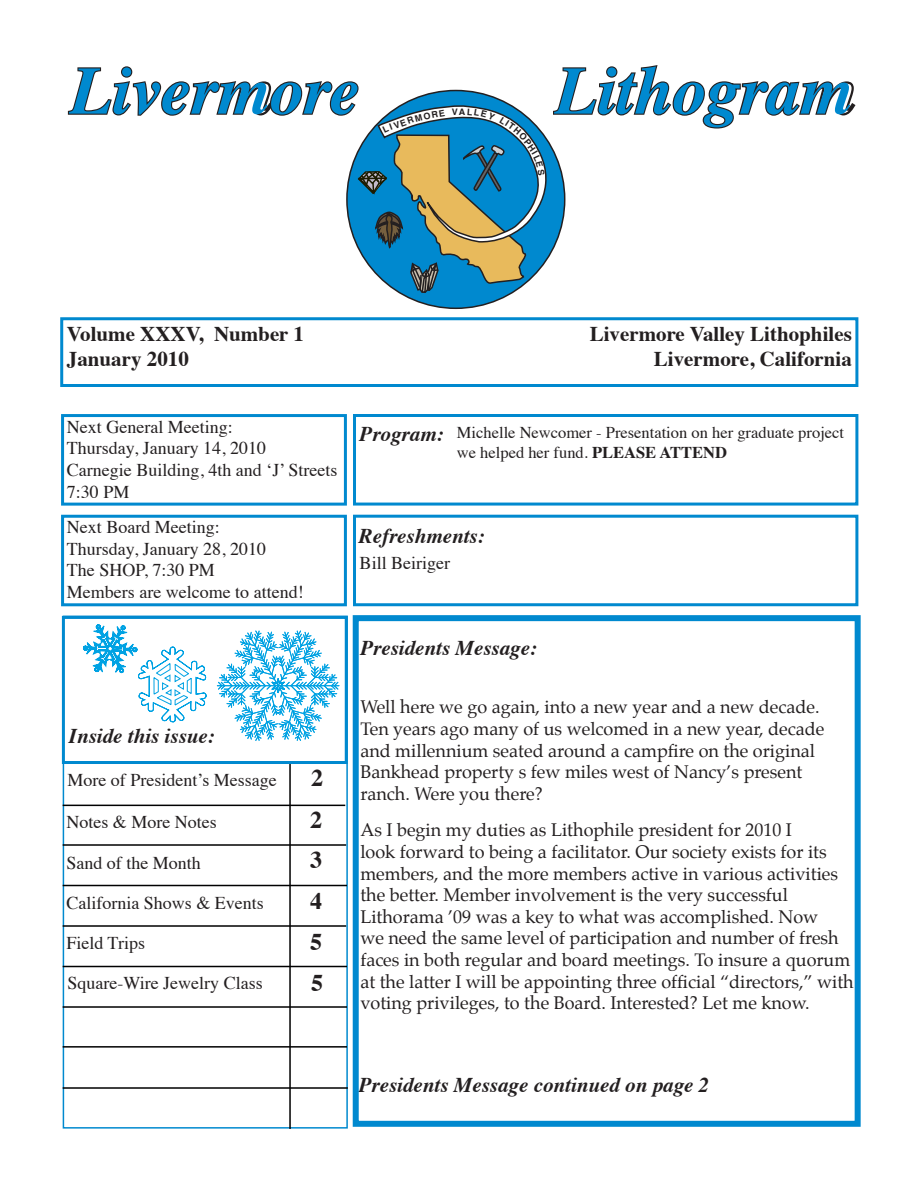
<style>
.page{position:relative;width:918px;height:1188px;background:#fff}
.page>*{position:absolute;margin:0;border:0;box-sizing:border-box;transform-origin:0 0}
.t1{font:italic 700 67.5px "Times";color:#0089cf}
.t2{font:700 24px "Times";color:#231f20}
.t3{font:italic 700 21px "Times";color:#231f20}
.t4{font:700 21px "Times";color:#231f20}
.t5{font:18px/21.6px "Palatino";color:#231f20}
.t6{font:18px "Times";color:#231f20}
.t7{font:16.5px/19.8px "Times";color:#231f20}
.t8{font:700 9px "Helvetica";color:#231f20}
.s1{font-weight:700}
</style>
<div class="page">
<div style="left:61px;top:414px;width:286px;height:92px;border:3px solid #0089cf"></div>
<div style="left:61px;top:515px;width:286px;height:91px;border:3px solid #0089cf"></div>
<svg style="left:62px;top:615px;width:286px;height:514px"></svg>
<hr style="left:289px;top:617px;width:2px;height:512px;background:#000001">
<hr style="left:63px;top:1087px;width:285px;height:2px;background:#000001">
<hr style="left:63px;top:1046px;width:284px;height:2px;background:#000001">
<hr style="left:63px;top:1006px;width:284px;height:2px;background:#000001">
<hr style="left:63px;top:966px;width:284px;height:1px;background:#000001">
<hr style="left:63px;top:925px;width:283px;height:2px;background:#000001">
<hr style="left:63px;top:885px;width:284px;height:1px;background:#000001">
<hr style="left:63px;top:844px;width:283px;height:2px;background:#000001">
<hr style="left:63px;top:805px;width:282px;height:1px;background:#000001">
<div style="left:62px;top:616px;width:286px;height:148px;background:#fff;border:3px solid #0089cf"></div>
<div style="left:353px;top:414px;width:505px;height:92px;border:3px solid #0089cf"></div>
<div style="left:353px;top:515px;width:505px;height:91px;border:3px solid #0089cf"></div>
<div style="left:353px;top:615px;width:508px;height:512px;border:6px solid #0089cf"></div>
<svg style="left:217px;top:630px;width:123px;height:111px"></svg>
<svg style="left:82px;top:605px;width:126px;height:118px"></svg>
<svg style="left:67px;top:65px;width:790px;height:366px"></svg>
<p class="t1" style="left:71px;top:28px;width:290px">Livermore</p>
<p class="t8" style="left:387px;top:121px;width:27px;rotate:-20deg">IVER</p>
<p class="t8" style="left:452px;top:105px;width:15px">VA</p>
<p class="t1" style="left:556px;top:28px;width:298px">Lithogram</p>
<p class="t4" style="left:67px;top:313px;width:239px">Volume XXXV, Number 1</p>
<p class="t4" style="left:67px;top:339px;width:123px">January 2010</p>
<p class="t6" style="left:67px;top:410px;width:167px">Next General Meeting:</p>
<p class="t6" style="left:67px;top:432px;width:201px">Thursday, January 14, 2010</p>
<p class="t6" style="left:67px;top:453px;width:272px">Carnegie Building, 4th and ‘J’ Streets</p>
<p class="t6" style="left:67px;top:475px;width:64px">7:30 PM</p>
<p class="t4" style="left:590px;top:313px;width:264px">Livermore Valley Lithophiles</p>
<p class="t4" style="left:654px;top:339px;width:199px">Livermore, California</p>
<p class="t3" style="left:360px;top:415px;width:85px">Program:</p>
<p class="t7" style="left:457px;top:421px;width:389px">Michelle Newcomer - Presentation on her graduate project we helped her fund. <span class="s1">PLEASE ATTEND</span></p>
<p class="t6" style="left:67px;top:510px;width:154px">Next Board Meeting:</p>
<p class="t6" style="left:67px;top:532px;width:201px">Thursday, January 28, 2010</p>
<p class="t6" style="left:67px;top:554px;width:150px">The SHOP, 7:30 PM</p>
<p class="t6" style="left:67px;top:575px;width:238px">Members are welcome to attend!</p>
<p class="t3" style="left:69px;top:716px;width:147px">Inside this issue:</p>
<p class="t6" style="left:68px;top:764px;width:211px">More of President’s Message</p>
<p class="t2" style="left:311px;top:755px;width:13px">2</p>
<p class="t6" style="left:66px;top:805px;width:152px">Notes &amp; More Notes</p>
<p class="t2" style="left:310px;top:797px;width:13px">2</p>
<p class="t6" style="left:66px;top:846px;width:136px">Sand of the Month</p>
<p class="t2" style="left:310px;top:837px;width:13px">3</p>
<p class="t6" style="left:66px;top:886px;width:199px">California Shows &amp; Events</p>
<p class="t2" style="left:310px;top:878px;width:13px">4</p>
<p class="t6" style="left:66px;top:926px;width:80px">Field Trips</p>
<p class="t2" style="left:310px;top:919px;width:13px">5</p>
<p class="t6" style="left:68px;top:966px;width:197px">Square-Wire Jewelry Class</p>
<p class="t2" style="left:311px;top:960px;width:13px">5</p>
<p class="t3" style="left:359px;top:516px;width:127px">Refreshments:</p>
<p class="t6" style="left:360px;top:547px;width:92px">Bill Beiriger</p>
<p class="t3" style="left:360px;top:628px;width:178px">Presidents Message:</p>
<p class="t5" style="left:360px;top:696px;width:466px">Well here we go again, into a new year and a new decade.<br>Ten years ago many of us welcomed in a new year, decade and millennium seated around a campfire on the original Bankhead property s few miles west of Nancy’s present ranch. Were you there?</p>
<p class="t5" style="left:360px;top:819px;width:495px">As I begin my duties as Lithophile president for 2010 I<br>look forward to being a facilitator. Our society exists for its members, and the more members active in various activities the better. Member involvement is the very successful Lithorama ’09 was a key to what was accomplished. Now<br>we need the same level of participation and number of fresh faces in both regular and board meetings. To insure a quorum at the latter I will be appointing three official “directors,” with voting privileges, to the Board. Interested? Let me know.</p>
<p class="t3" style="left:359px;top:1065px;width:352px">Presidents Message continued on page 2</p>
</div>
